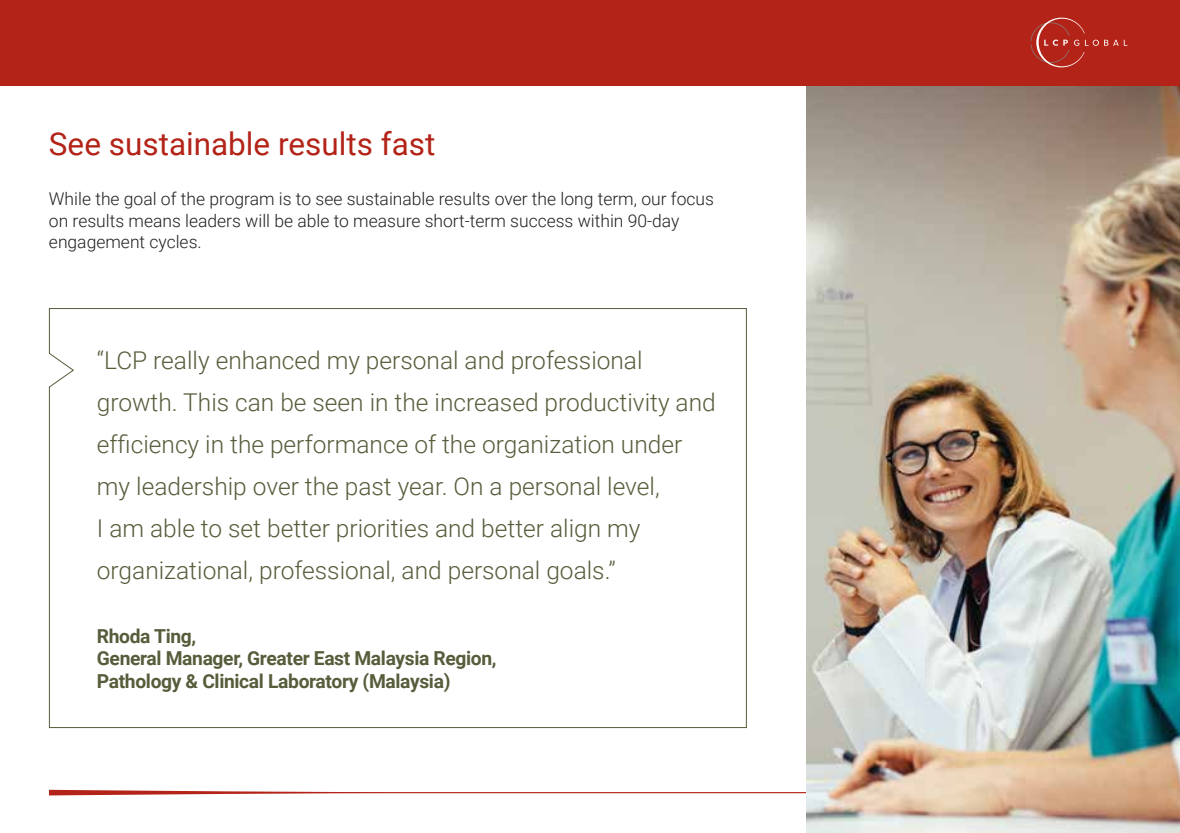
<style>
.page{position:relative;width:1180px;height:833px;background:#fff}
.page>*{position:absolute;margin:0;border:0;box-sizing:border-box;transform-origin:0 0}
.t1{font:31.5px "Roboto";color:#b32317}
.t2{font:300 24.5px/42px "Roboto";color:#565d3b}
.t3{font:700 19.25px/22.8px "Roboto";letter-spacing:-.02em;color:#565d3b}
.t4{font:300 17.5px/21px "Roboto";color:#231f20}
</style>
<div class="page">
<svg style="left:49px;top:790px;width:757px;height:5px"></svg>
<svg style="left:49px;top:308px;width:698px;height:420px"></svg>
<img style="left:806px;top:85px;width:374px;height:748px">
<div style="left:0;top:0;width:1180px;height:85px;background:#b32317"></div>
<svg style="left:1031px;top:18px;width:96px;height:49px"></svg>
<p class="t1" style="left:49px;top:122px;width:388px">See sustainable results fast</p>
<p class="t4" style="left:49px;top:188px;width:667px">While the goal of the program is to see sustainable results over the long term, our focus on results means leaders will be able to measure short-term success within 90-day engagement cycles.</p>
<p class="t2" style="left:97px;top:338px;width:620px">“LCP really enhanced my personal and professional growth. This can be seen in the increased productivity and efficiency in the performance of the organization under my leadership over the past year. On a personal level,<br>I am able to set better priorities and better align my organizational, professional, and personal goals.”</p>
<p class="t3" style="left:97px;top:624px;width:401px">Rhoda Ting,<br>General Manager, Greater East Malaysia Region,<br>Pathology &amp; Clinical Laboratory (Malaysia)</p>
</div>
